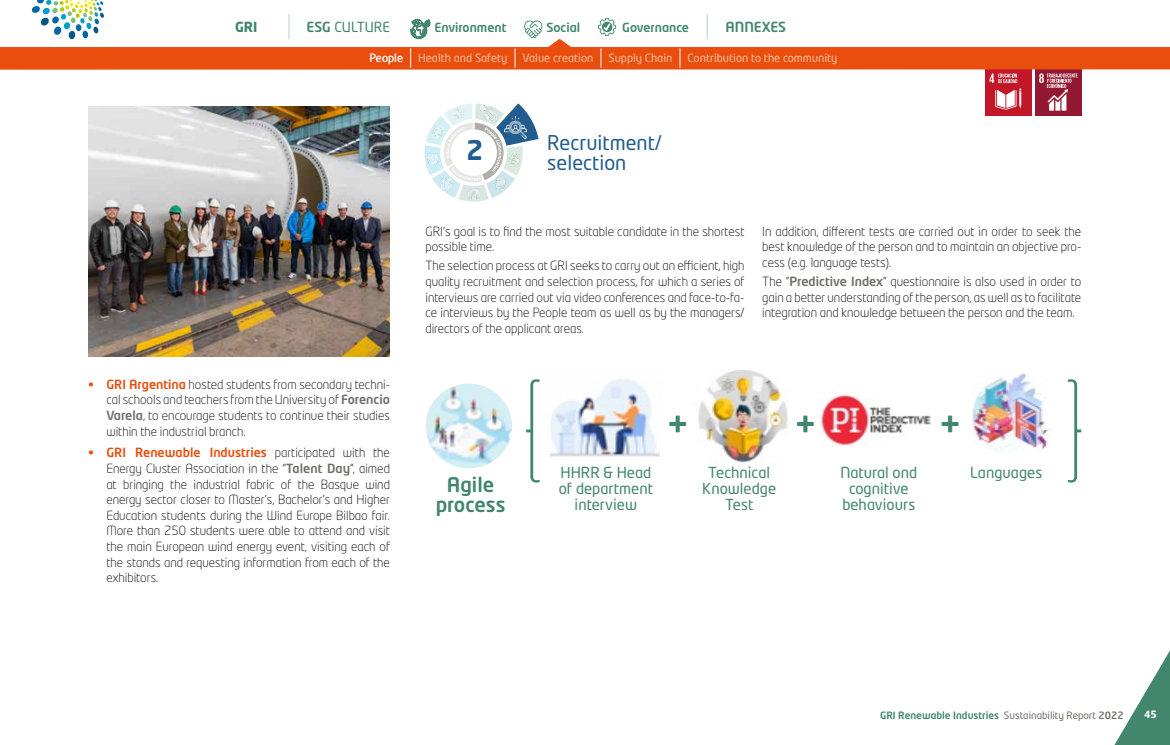
<style>
.page{position:relative;width:1170px;height:745px;background:#fff}
.page>*{position:absolute;margin:0;border:0;box-sizing:border-box;transform-origin:0 0}
.t1{font:700 33.25px "Neo Tech Std";color:#41866d}
.t2{font:700 26.75px "Neo Tech Std";color:#215d8e}
.t3{font:20px/20px "Neo Tech Std";color:#215d8e}
.t4{font:500 20px/20px "Neo Tech Std";color:#41866d;text-align:center}
.t5{font:15px/16.2px "Neo Tech Std";color:#41866d;text-align:center}
.t6{font:13.75px "Neo Tech Std";color:#41866d}
.t7{font:500 13.75px "Neo Tech Std";color:#41866d}
.t8{font:700 13.75px "Neo Tech Std";color:#41866d}
.t9{font:300 12.5px/15.6px "Neo Tech Std";color:#000;text-align:justify}
.t10{font:500 12.38px "Neo Tech Std";color:#41866d}
.t11{font:11.25px "Neo Tech Std";color:#f9bf9c}
.t12{font:11.25px "Neo Tech Std";color:#fff}
.t13{font:500 10px "Neo Tech Std";color:#41866d}
.t14{font:700 10px "Neo Tech Std";color:#fff}
.s1{font-weight:500}
.s2{font-weight:500;color:#e94e0f}
.s3{font-weight:500;color:#6f6e68}
.s4{font-weight:400;color:#6f6e68}
.s5{color:#6f6e68}
</style>
<div class="page">
<svg style="left:424px;top:103px;width:114px;height:99px"></svg>
<img style="left:504px;top:116px;width:23px;height:22px">
<div style="left:1034px;top:70px;width:47px;height:46px;background:#931831"></div>
<svg style="left:1039px;top:73px;width:38px;height:38px"></svg>
<div style="left:984px;top:70px;width:47px;height:46px;background:#c11728"></div>
<svg style="left:989px;top:73px;width:32px;height:37px"></svg>
<svg style="left:526px;top:379px;width:13px;height:103px"></svg>
<svg style="left:1067px;top:379px;width:14px;height:103px"></svg>
<img style="left:425px;top:383px;width:87px;height:85px">
<img style="left:549px;top:378px;width:111px;height:79px">
<img style="left:698px;top:370px;width:91px;height:93px">
<img style="left:820px;top:395px;width:111px;height:51px">
<img style="left:972px;top:370px;width:81px;height:81px">
<img style="left:89px;top:106px;width:301px;height:250px">
<div style="left:0;top:0;width:1169px;height:70px;background:#e94e0f"></div>
<div style="left:0;top:0;width:1169px;height:46px;background:#fff"></div>
<svg style="left:600px;top:48px;width:1px;height:20px"></svg>
<svg style="left:410px;top:48px;width:1px;height:20px"></svg>
<svg style="left:679px;top:48px;width:1px;height:20px"></svg>
<svg style="left:514px;top:48px;width:1px;height:20px"></svg>
<svg style="left:32px;top:0;width:72px;height:39px"></svg>
<svg style="left:288px;top:14px;width:1px;height:25px"></svg>
<svg style="left:706px;top:14px;width:1px;height:25px"></svg>
<svg style="left:410px;top:19px;width:20px;height:20px"></svg>
<svg style="left:523px;top:20px;width:49px;height:27px"></svg>
<svg style="left:598px;top:18px;width:18px;height:18px"></svg>
<svg style="left:1115px;top:652px;width:54px;height:92px"></svg>
<p class="t8" style="left:235px;top:18px;width:24px">GRI</p>
<p class="t6" style="left:306px;top:19px;width:85px"><span class="s1">ESG</span> CULTURE</p>
<p class="t10" style="left:434px;top:20px;width:74px">Environment</p>
<p class="t10" style="left:546px;top:20px;width:35px">Social</p>
<p class="t10" style="left:622px;top:20px;width:68px">Governance</p>
<p class="t7" style="left:725px;top:19px;width:62px">ANNEXES</p>
<p class="t12" style="left:369px;top:51px;width:35px">People</p>
<p class="t11" style="left:418px;top:51px;width:91px">Health and Safety</p>
<p class="t11" style="left:522px;top:51px;width:72px">Value creation</p>
<p class="t11" style="left:608px;top:51px;width:65px">Supply Chain</p>
<p class="t11" style="left:687px;top:51px;width:151px">Contribution to the community</p>
<p class="t9" style="left:106px;top:376px;width:285px;text-indent:-18px"><span class="s2">• GRI Argentina</span> hosted students from secondary techni&shy;cal schools and teachers from the University of <span class="s3">Forencio Varela</span>, to encourage students to continue their studies within the industrial branch.</p>
<p class="t9" style="left:106px;top:444px;width:285px;text-indent:-18px"><span class="s2">• GRI Renewable Industries</span> participated with the Energy Cluster Association in the “<span class="s3">Talent Day</span>”, aimed at bringing the industrial fabric of the Basque wind energy sector closer to Master’s, Bachelor’s and Higher Education students during the Wind Europe Bilbao fair.<br>More than 250 students were able to attend and visit the main European wind energy event, visiting each of the stands and requesting information from each of the exhibitors.</p>
<h2 class="t2" style="left:466px;top:133px;width:19px">2</h2>
<h3 class="t3" style="left:547px;top:132px;width:116px">Recruitment/ selection</h3>
<p class="t9" style="left:425px;top:223px;width:320px">GRI’s goal is to find the most suitable candidate in the shortest possible time.</p>
<p class="t9" style="left:425px;top:258px;width:320px">The selection process at GRI seeks to carry out an efficient, high quality recruitment and selection process, for which a series of interviews are carried out via video conferences and face-to-fa&shy;ce interviews by the People team as well as by the managers/ directors of the applicant areas.</p>
<p class="t9" style="left:762px;top:223px;width:320px">In addition, different tests are carried out in order to seek the best knowledge of the person and to maintain an objective pro&shy;cess (e.g. language tests).</p>
<p class="t9" style="left:762px;top:273px;width:320px">The “<span class="s3">Predictive Index</span>” questionnaire is also used in order to gain a better understanding of the person, as well as to facilitate integration and knowledge between the person and the team.</p>
<h3 class="t4" style="left:435px;top:473px;width:71px">Agile process</h3>
<p class="t5" style="left:558px;top:463px;width:96px">HHRR &amp; Head of department interview</p>
<h1 class="t1" style="left:667px;top:403px;width:23px">+</h1>
<h1 class="t1" style="left:794px;top:403px;width:23px">+</h1>
<h1 class="t1" style="left:939px;top:403px;width:23px">+</h1>
<p class="t5" style="left:702px;top:463px;width:75px">Technical<br>Knowledge<br>Test</p>
<p class="t5" style="left:840px;top:463px;width:78px">Natural ond cognitive behaviours</p>
<p class="t5" style="left:970px;top:463px;width:74px">Languages</p>
<p class="t13" style="left:879px;top:708px;width:245px">GRI Renewable Industries <span class="s4">Sustainability Report</span> <span class="s5">2022</span></p>
<p class="t14" style="left:1143px;top:707px;width:14px">45</p>
</div>
